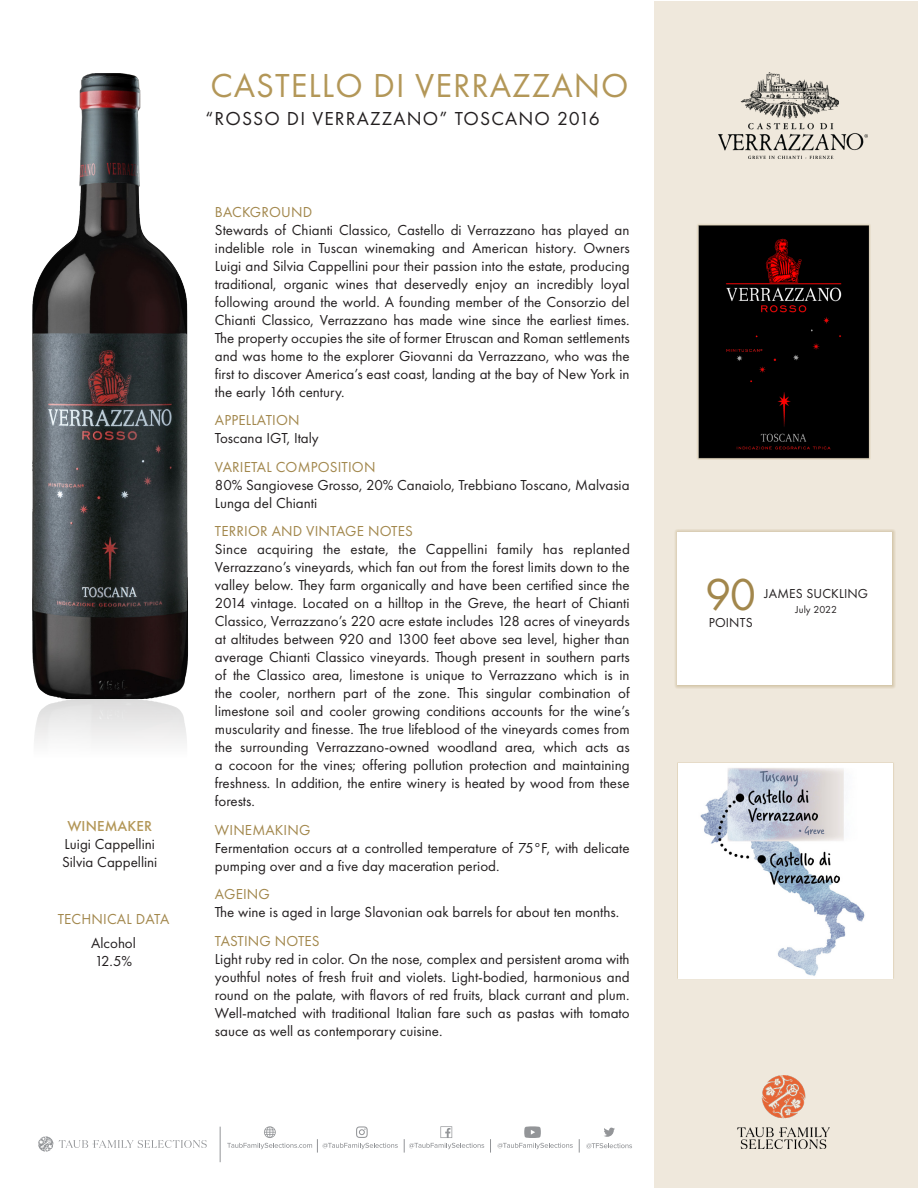
<style>
.page{position:relative;width:918px;height:1188px;background:#fff}
.page>*{position:absolute;margin:0;border:0;box-sizing:border-box;transform-origin:0 0}
.t1{font:46.5px "Futura PT";color:#a2874c}
._2_Producer_Name{font:34.5px "Futura PT";letter-spacing:.03em;color:#b39758}
._3_Wine_Name___Vint{font:19.5px "Futura PT";letter-spacing:.06em;color:#231f20}
._5_Body_Text{font:15px/18px "Futura PT";color:#231f20;text-align:justify}
._4_Para_Header{font:15px "Futura PT";letter-spacing:.01em;color:#a2874c}
.Winemkr___Tech_head{font:15px "Futura PT";letter-spacing:.01em;color:#a2874c}
.Winemkr___Tech_body{font:15px/18px "Futura PT";color:#231f20}
.Para_Head{font:500 15px "Futura PT";letter-spacing:.01em;color:#b39758}
.t2{font:13.5px "Futura PT";letter-spacing:.01em;color:#231f20}
.t3{font:10.5px "Futura PT";color:#231f20}
</style>
<div class="page">
<div style="left:654px;top:1px;width:263px;height:1186px;background:#efe8dc"></div>
<svg style="left:586px;top:1143px;width:46px;height:6px"></svg>
<svg style="left:579px;top:1139px;width:1px;height:14px"></svg>
<svg style="left:404px;top:1126px;width:80px;height:27px"></svg>
<svg style="left:490px;top:1139px;width:1px;height:14px"></svg>
<svg style="left:604px;top:1128px;width:11px;height:9px"></svg>
<svg style="left:227px;top:1126px;width:171px;height:27px"></svg>
<hr style="left:220px;top:1127px;width:1px;height:35px;background:#939598">
<svg style="left:498px;top:1126px;width:75px;height:23px"></svg>
<svg style="left:59px;top:1140px;width:148px;height:8px"></svg>
<svg style="left:38px;top:1136px;width:15px;height:16px"></svg>
<img style="left:738px;top:1075px;width:92px;height:74px">
<img style="left:697px;top:224px;width:174px;height:236px">
<img style="left:32px;top:73px;width:157px;height:613px">
<img style="left:34px;top:686px;width:153px;height:57px">
<div style="left:674px;top:529px;width:222px;height:160px;background:#a2874c;opacity:.65"></div>
<div style="left:678px;top:532px;width:214px;height:153px;background:#fff"></div>
<div style="left:677px;top:762px;width:217px;height:217px;background:#fff"></div>
<img style="left:700px;top:768px;width:165px;height:208px">
<img style="left:719px;top:72px;width:148px;height:87px">
<p class="Para_Head" style="left:67px;top:817px;width:86px">WINEMAKER</p>
<p class="_5_Body_Text" style="left:65px;top:835px;width:92px">Luigi Cappellini</p>
<p class="_5_Body_Text" style="left:62px;top:853px;width:97px">Silvia Cappellini</p>
<p class="Winemkr___Tech_head" style="left:58px;top:910px;width:113px">TECHNICAL DATA</p>
<p class="Winemkr___Tech_body" style="left:91px;top:934px;width:46px">Alcohol<br>12.5%</p>
<p class="_2_Producer_Name" style="left:210px;top:65px;width:420px">CASTELLO DI VERRAZZANO</p>
<p class="_3_Wine_Name___Vint" style="left:206px;top:107px;width:396px">“ROSSO DI VERRAZZANO” TOSCANO 2016</p>
<p class="_4_Para_Header" style="left:215px;top:203px;width:99px">BACKGROUND</p>
<p class="_5_Body_Text" style="left:215px;top:221px;width:416px">Stewards of Chianti Classico, Castello di Verrazzano has played an indelible role in Tuscan winemaking and American history. Owners Luigi and Silvia Cappellini pour their passion into the estate, producing traditional, organic wines that deservedly enjoy an incredibly loyal following around the world. A founding member of the Consorzio del Chianti Classico, Verrazzano has made wine since the earliest times.<br>The property occupies the site of former Etruscan and Roman settlements and was home to the explorer Giovanni da Verrazzano, who was the first to discover America’s east coast, landing at the bay of New York in the early 16th century.</p>
<p class="_4_Para_Header" style="left:215px;top:411px;width:86px">APPELLATION</p>
<p class="_5_Body_Text" style="left:215px;top:429px;width:105px">Toscana IGT, Italy</p>
<p class="_4_Para_Header" style="left:215px;top:458px;width:162px">VARIETAL COMPOSITION</p>
<p class="_5_Body_Text" style="left:215px;top:476px;width:416px">80% Sangiovese Grosso, 20% Canaiolo, Trebbiano Toscano, Malvasia<br>Lunga del Chianti</p>
<p class="_4_Para_Header" style="left:215px;top:522px;width:199px">TERRIOR AND VINTAGE NOTES</p>
<p class="_5_Body_Text" style="left:215px;top:540px;width:416px">Since acquiring the estate, the Cappellini family has replanted Verrazzano’s vineyards, which fan out from the forest limits down to the valley below. They farm organically and have been certified since the 2014 vintage. Located on a hilltop in the Greve, the heart of Chianti Classico, Verrazzano’s 220 acre estate includes 128 acres of vineyards at altitudes between 920 and 1300 feet above sea level, higher than average Chianti Classico vineyards. Though present in southern parts of the Classico area, limestone is unique to Verrazzano which is in the cooler, northern part of the zone. This singular combination of limestone soil and cooler growing conditions accounts for the wine’s muscularity and finesse. The true lifeblood of the vineyards comes from the surrounding Verrazzano-owned woodland area, which acts as a cocoon for the vines; offering pollution protection and maintaining freshness. In addition, the entire winery is heated by wood from these forests.</p>
<p class="_4_Para_Header" style="left:215px;top:821px;width:97px">WINEMAKING</p>
<p class="_5_Body_Text" style="left:215px;top:839px;width:416px">Fermentation occurs at a controlled temperature of 75°F, with delicate pumping over and a five day maceration period.</p>
<p class="_4_Para_Header" style="left:215px;top:885px;width:56px">AGEING</p>
<p class="_5_Body_Text" style="left:215px;top:903px;width:406px">The wine is aged in large Slavonian oak barrels for about ten months.</p>
<p class="_4_Para_Header" style="left:215px;top:932px;width:106px">TASTING NOTES</p>
<p class="_5_Body_Text" style="left:215px;top:950px;width:416px">Light ruby red in color. On the nose, complex and persistent aroma with youthful notes of fresh fruit and violets. Light-bodied, harmonious and round on the palate, with flavors of red fruits, black currant and plum.<br>Well-matched with traditional Italian fare such as pastas with tomato sauce as well as contemporary cuisine.</p>
<p class="t1" style="left:705px;top:567px;width:52px">90</p>
<p class="t2" style="left:709px;top:614px;width:45px">POINTS</p>
<p class="t2" style="left:765px;top:586px;width:105px">JAMES SUCKLING</p>
<p class="t3" style="left:796px;top:603px;width:43px">July 2022</p>
</div>
